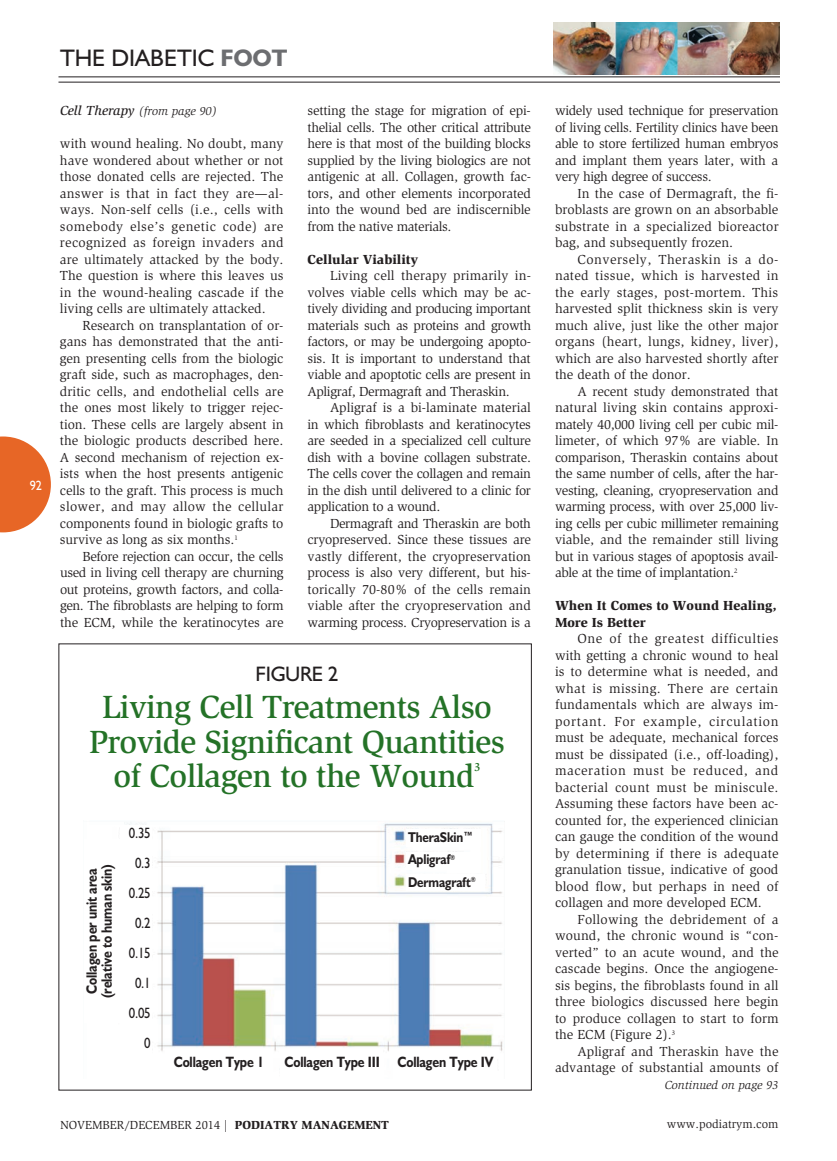
<style>
.page{position:relative;width:837px;height:1161px;background:#fff}
.page>*{position:absolute;margin:0;border:0;box-sizing:border-box;transform-origin:0 0}
.t1{font:500 33px/34.5px "Slimbach";letter-spacing:-.02em;color:#247227;text-align:center}
.t2{font:24px "Humanist 521 BT";color:#231f20}
.t3{font:700 24px "Humanist 521 BT";color:#6c6d70}
.t4{font:21px "Humanist 521 BT";letter-spacing:-.015em;color:#231f20}
.t5{font:700 15px/15px "Humanist 521 BT";letter-spacing:-.01em;color:#231f20;text-align:center;scale:.85 1}
.t6{font:15px/30px "Humanist 521 BT";letter-spacing:-.015em;color:#231f20;text-align:right;scale:.85 1}
.t7{font:700 14.25px/22.5px "Humanist 521 BT";letter-spacing:-.01em;color:#231f20;scale:.85 1}
.t8{font:13.5px/16.5px "Slimbach";letter-spacing:-.01em;color:#231f20;text-align:justify}
.t9{font:900 13.5px/16.5px "Slimbach";color:#231f20}
.t10{font:13.5px "Humanist 521 BT";color:#fff;scale:.9 1}
.t11{font:12px "Slimbach";color:#231f20}
.t12{font:italic 12px "Slimbach";color:#231f20}
.t13{font:500 12px "Slimbach";color:#247227}
.s1{font-weight:500;font-size:13.5px}
.s2{font-weight:900}
</style>
<div class="page">
<svg style="left:0;top:436px;width:51px;height:96px"></svg>
<div style="left:0;top:478px;width:43px;height:24px;background:#e76626"></div>
<img style="left:554px;top:22px;width:226px;height:53px">
<hr style="left:58px;top:76px;width:722px;height:1px;background:#231f20">
<hr style="left:58px;top:82px;width:722px;height:1px;background:#231f20">
<img style="left:127px;top:822px;width:376px;height:229px">
<div style="left:406px;top:830px;width:76px;height:18px;background:#fff"></div>
<div style="left:406px;top:852px;width:76px;height:18px;background:#fff"></div>
<div style="left:406px;top:874px;width:79px;height:17px;background:#fff"></div>
<div style="left:121px;top:825px;width:31px;height:240px;background:#fff"></div>
<p class="t10" style="left:30px;top:477px;width:15px">92</p>
<h2 class="t2" style="left:60px;top:43px;width:65px">THE DIABETIC</h2>
<h2 class="t3" style="left:221px;top:43px;width:32px">Foot</h2>
<p class="t12" style="left:60px;top:104px;width:158px"><span class="s1">Cell Therapy</span> (from page 90)</p>
<p class="t8" style="left:60px;top:135px;width:225px">with wound healing. No doubt, many have wondered about whether or not those donated cells are rejected. The answer is that in fact they are—al&shy;ways. Non-self cells (i.e., cells with somebody else’s genetic code) are recognized as foreign invaders and are ultimately attacked by the body.<br>The question is where this leaves us in the wound-healing cascade if the living cells are ultimately attacked.</p>
<p class="t8" style="left:60px;top:317px;width:225px;text-indent:23px">Research on transplantation of or&shy;gans has demonstrated that the anti&shy;gen presenting cells from the biologic graft side, such as macrophages, den&shy;dritic cells, and endothelial cells are the ones most likely to trigger rejec&shy;tion. These cells are largely absent in the biologic products described here.<br>A second mechanism of rejection ex&shy;ists when the host presents antigenic cells to the graft. This process is much slower, and may allow the cellular components found in biologic grafts to survive as long as six months.<sup>1</sup></p>
<p class="t8" style="left:60px;top:548px;width:225px;text-indent:23px">Before rejection can occur, the cells used in living cell therapy are churning out proteins, growth factors, and colla&shy;gen. The fibroblasts are helping to form the ECM, while the keratinocytes are</p>
<p class="t8" style="left:307px;top:102px;width:225px">setting the stage for migration of epi&shy;thelial cells. The other critical attribute here is that most of the building blocks supplied by the living biologics are not antigenic at all. Collagen, growth fac&shy;tors, and other elements incorporated into the wound bed are indiscernible from the native materials.</p>
<p class="t9" style="left:307px;top:251px;width:112px">Cellular Viability</p>
<p class="t8" style="left:307px;top:267px;width:225px;text-indent:23px">Living cell therapy primarily in&shy;volves viable cells which may be ac&shy;tively dividing and producing important materials such as proteins and growth factors, or may be undergoing apopto&shy;sis. It is important to understand that viable and apoptotic cells are present in Apligraf, Dermagraft and Theraskin.</p>
<p class="t8" style="left:307px;top:399px;width:225px;text-indent:23px">Apligraf is a bi-laminate material in which fibroblasts and keratinocytes are seeded in a specialized cell culture dish with a bovine collagen substrate.<br>The cells cover the collagen and remain in the dish until delivered to a clinic for application to a wound.</p>
<p class="t8" style="left:307px;top:515px;width:225px;text-indent:23px">Dermagraft and Theraskin are both cryopreserved. Since these tissues are vastly different, the cryopreservation process is also very different, but his&shy;torically 70-80% of the cells remain viable after the cryopreservation and warming process. Cryopreservation is a</p>
<h3 class="t4" style="left:256px;top:660px;width:84px">FIGURE 2</h3>
<h1 class="t1" style="left:89px;top:689px;width:417px">Living Cell Treatments Also<br>Provide Significant Quantities of Collagen to the Wound</h1>
<p class="t13" style="left:474px;top:759px;width:8px">3</p>
<p class="t5" style="left:84px;top:998px;width:159px;rotate:-90deg">Collagen per unit area (relative to human skin)</p>
<p class="t6" style="left:129px;top:818px;width:27px">0.35<br>0.3<br>0.25<br>0.2<br>0.15<br>0.1<br>0.05<br>0</p>
<p class="t7" style="left:408px;top:825px;width:81px">TheraSkin™<br>Apligraf<sup>®<br></sup>Dermagraft<sup>®</sup></p>
<p class="t5" style="left:174px;top:1054px;width:108px">Collagen Type 1</p>
<p class="t5" style="left:285px;top:1054px;width:247px">Collagen Type III Collagen Type IV</p>
<p class="t8" style="left:555px;top:102px;width:225px">widely used technique for preservation of living cells. Fertility clinics have been able to store fertilized human embryos and implant them years later, with a very high degree of success.</p>
<p class="t8" style="left:555px;top:185px;width:225px;text-indent:23px">In the case of Dermagraft, the fi&shy;broblasts are grown on an absorbable substrate in a specialized bioreactor bag, and subsequently frozen.</p>
<p class="t8" style="left:555px;top:251px;width:225px;text-indent:23px">Conversely, Theraskin is a do&shy;nated tissue, which is harvested in the early stages, post-mortem. This harvested split thickness skin is very much alive, just like the other major organs (heart, lungs, kidney, liver), which are also harvested shortly after the death of the donor.</p>
<p class="t8" style="left:555px;top:383px;width:225px;text-indent:23px">A recent study demonstrated that natural living skin contains approxi&shy;mately 40,000 living cell per cubic mil&shy;limeter, of which 97% are viable. In comparison, Theraskin contains about the same number of cells, after the har&shy;vesting, cleaning, cryopreservation and warming process, with over 25,000 liv&shy;ing cells per cubic millimeter remaining viable, and the remainder still living but in various stages of apoptosis avail&shy;able at the time of implantation.<sup>2</sup></p>
<p class="t9" style="left:555px;top:597px;width:223px">When It Comes to Wound Healing,<br>More Is Better</p>
<p class="t8" style="left:555px;top:630px;width:225px;text-indent:23px">One of the greatest difficulties with getting a chronic wound to heal is to determine what is needed, and what is missing. There are certain fundamentals which are always im&shy;portant. For example, circulation must be adequate, mechanical forces must be dissipated (i.e., off-loading), maceration must be reduced, and bacterial count must be miniscule.<br>Assuming these factors have been ac&shy;counted for, the experienced clinician can gauge the condition of the wound by determining if there is adequate granulation tissue, indicative of good blood flow, but perhaps in need of collagen and more developed ECM.</p>
<p class="t8" style="left:555px;top:911px;width:225px;text-indent:23px">Following the debridement of a wound, the chronic wound is “con&shy;verted” to an acute wound, and the cascade begins. Once the angiogene&shy;sis begins, the fibroblasts found in all three biologics discussed here begin to produce collagen to start to form the ECM (Figure 2).<sup>3</sup></p>
<p class="t8" style="left:555px;top:1043px;width:225px;text-align:right">Apligraf and Theraskin have the advantage of substantial amounts of</p>
<p class="t12" style="left:665px;top:1078px;width:115px">Continued on page 93</p>
<p class="t11" style="left:60px;top:1118px;width:331px">NOVEMBER/DECEMBER 2014 | <span class="s2">PODIATRY MANAGEMENT</span></p>
<p class="t11" style="left:667px;top:1117px;width:113px">www.podiatrym.com</p>
</div>
